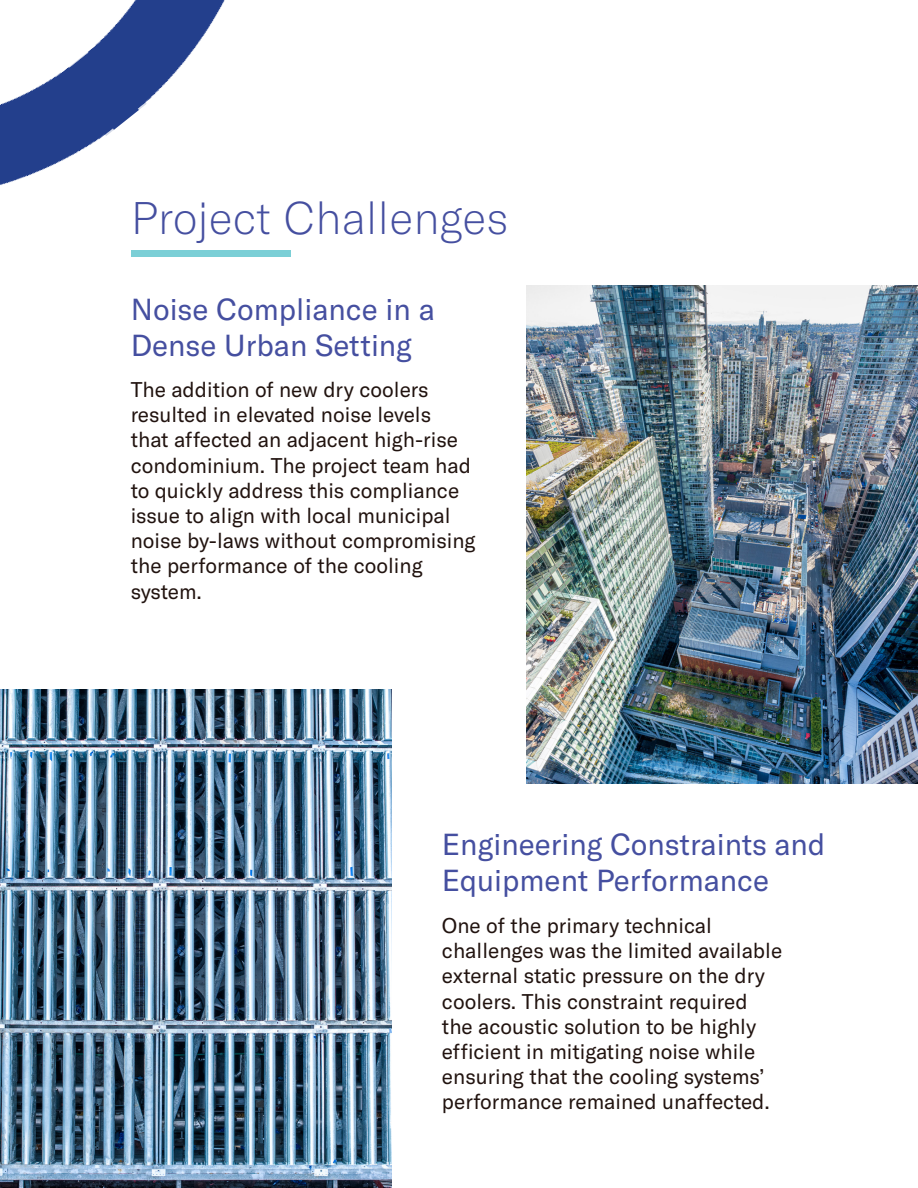
<style>
.page{position:relative;width:918px;height:1188px;background:#fff}
.page>*{position:absolute;margin:0;border:0;box-sizing:border-box;transform-origin:0 0}
.t1{font:100 45px "GT America";color:#454fa0}
.t2{font:30px/36px "GT America";color:#454fa0}
.t3{font:21px/25.2px "GT America";color:#21130f}
</style>
<div class="page">
<img style="left:0;top:0;width:225px;height:185px">
<div style="left:131px;top:251px;width:160px;height:6px;background:#7bcfd6"></div>
<img style="left:526px;top:285px;width:392px;height:499px">
<img style="left:0;top:689px;width:392px;height:499px">
<p class="t1" style="left:131px;top:192px;width:379px">Project Challenges</p>
<p class="t2" style="left:131px;top:292px;width:306px">Noise Compliance in a<br>Dense Urban Setting</p>
<p class="t3" style="left:131px;top:377px;width:346px">The addition of new dry coolers resulted in elevated noise levels<br>that affected an adjacent high-rise condominium. The project team had to quickly address this compliance issue to align with local municipal noise by-laws without compromising the performance of the cooling system.</p>
<p class="t2" style="left:442px;top:827px;width:385px">Engineering Constraints and<br>Equipment Performance</p>
<p class="t3" style="left:442px;top:913px;width:342px">One of the primary technical challenges was the limited available external static pressure on the dry coolers. This constraint required the acoustic solution to be highly efficient in mitigating noise while ensuring that the cooling systems’ performance remained unaffected.</p>
</div>
